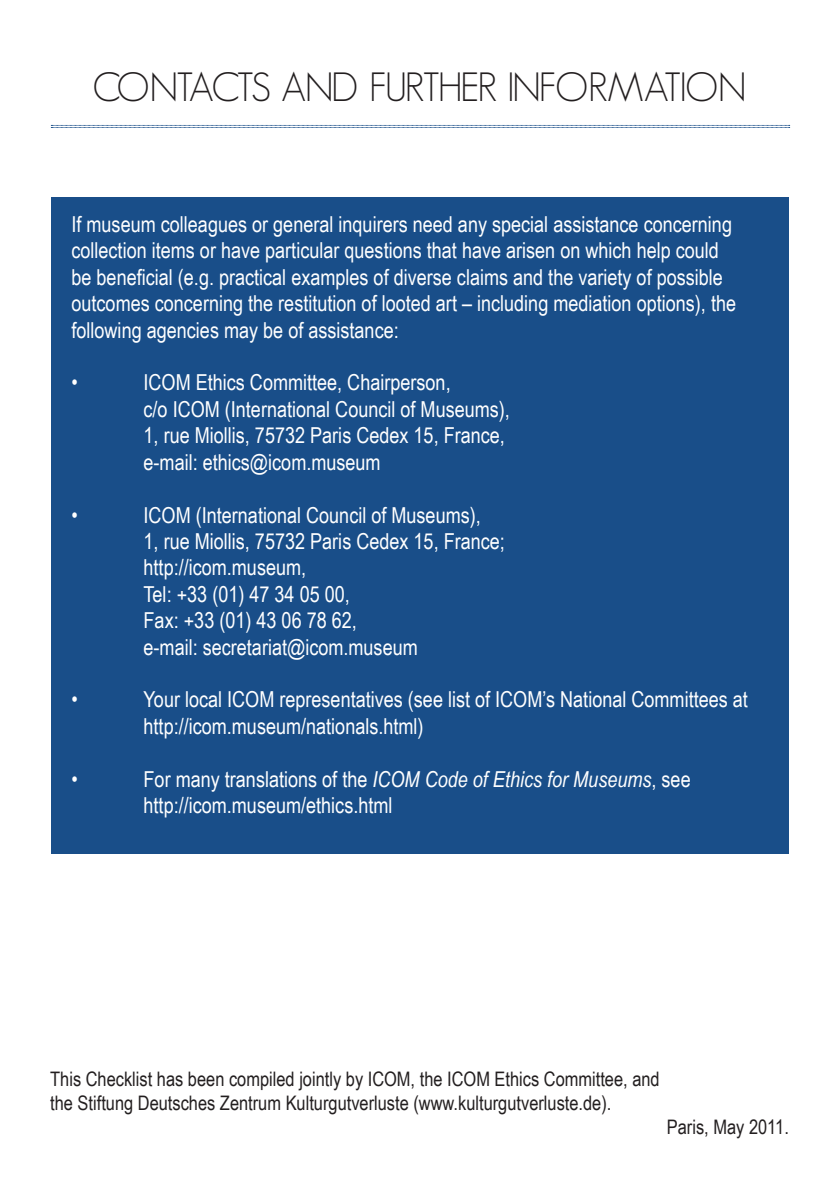
<style>
.page{position:relative;width:840px;height:1191px;background:#fff}
.page>*{position:absolute;margin:0;border:0;box-sizing:border-box;transform-origin:0 0}
.t1{font:300 40px "Geosans";letter-spacing:-.05em;color:#231f20}
.t2{font:22px/26.4px "Arial Narrow";color:#fff}
.t3{font:20px/24px "Arial Narrow";color:#231f20}
.s1{font-style:italic}
</style>
<div class="page">
<div style="left:51px;top:197px;width:737px;height:657px;background:#194e89"></div>
<svg style="left:51px;top:125px;width:738px;height:3px"></svg>
<h1 class="t1" style="left:92px;top:64px;width:655px">CONTACTS AND FURTHER INFORMATION</h1>
<p class="t2" style="left:71px;top:210px;width:665px">If museum colleagues or general inquirers need any special assistance concerning collection items or have particular questions that have arisen on which help could be beneficial (e.g. practical examples of diverse claims and the variety of possible outcomes concerning the restitution of looted art – including mediation options), the following agencies may be of assistance:</p>
<p class="t2" style="left:71px;top:369px;width:8px">•</p>
<p class="t2" style="left:143px;top:369px;width:367px">ICOM Ethics Committee, Chairperson,<br>c/o ICOM (International Council of Museums), 1, rue Miollis, 75732 Paris Cedex 15, France, e-mail: ethics@icom.museum</p>
<p class="t2" style="left:71px;top:501px;width:8px">•</p>
<p class="t2" style="left:143px;top:501px;width:362px">ICOM (International Council of Museums),<br>1, rue Miollis, 75732 Paris Cedex 15, France; http://icom.museum,<br>Tel: +33 (01) 47 34 05 00,<br>Fax: +33 (01) 43 06 78 62,<br>e-mail: secretariat@icom.museum</p>
<p class="t2" style="left:71px;top:685px;width:8px">•</p>
<p class="t2" style="left:143px;top:685px;width:605px">Your local ICOM representatives (see list of ICOM’s National Committees at http://icom.museum/nationals.html)</p>
<p class="t2" style="left:71px;top:765px;width:8px">•</p>
<p class="t2" style="left:143px;top:765px;width:548px">For many translations of the <span class="s1">ICOM Code of Ethics for Museums</span>, see http://icom.museum/ethics.html</p>
<p class="t3" style="left:50px;top:1065px;width:610px">This Checklist has been compiled jointly by ICOM, the ICOM Ethics Committee, and the Stiftung Deutsches Zentrum Kulturgutverluste (www.kulturgutverluste.de).</p>
<p class="t3" style="left:666px;top:1113px;width:123px">Paris, May 2011.</p>
</div>
